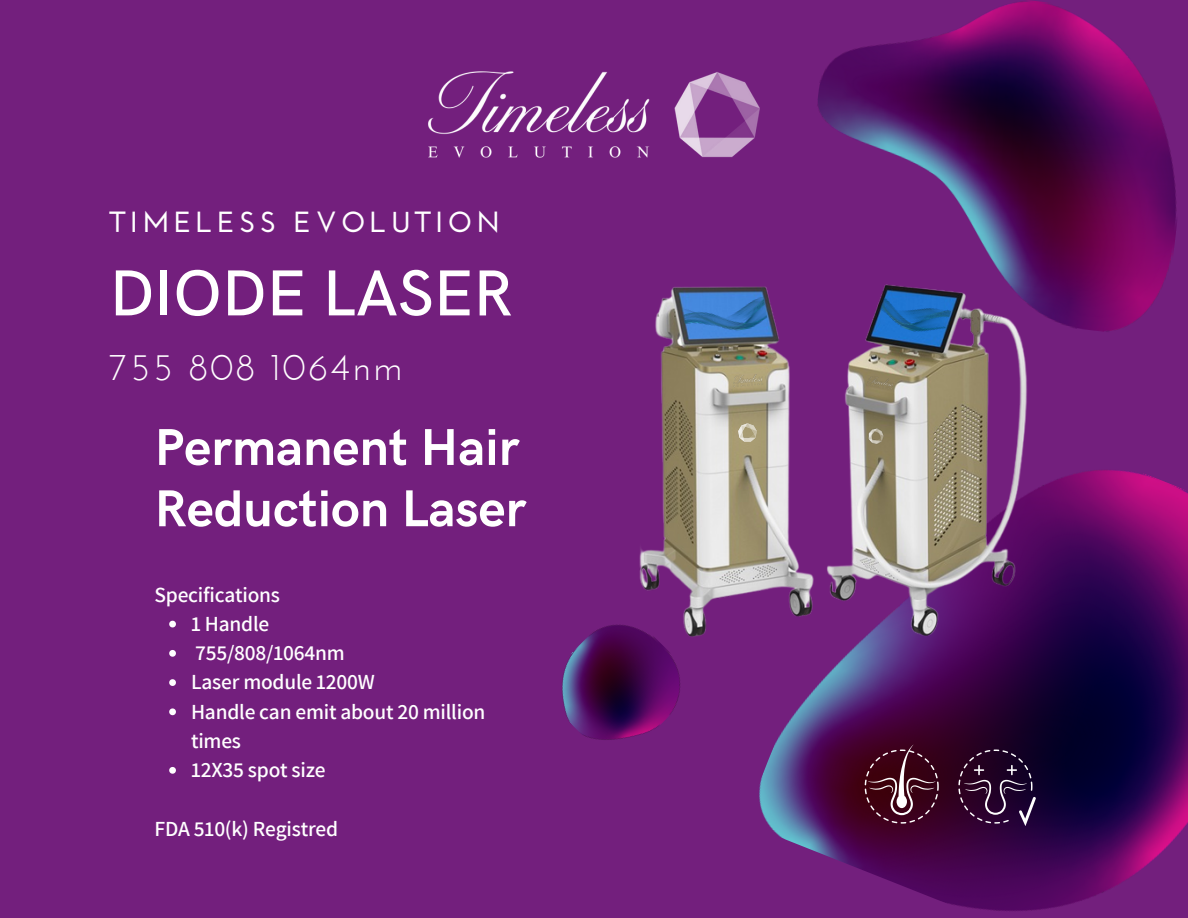
<style>
.page{position:relative;width:1188px;height:918px;background:#731f7d}
.page>*{position:absolute;margin:0;border:0;box-sizing:border-box;transform-origin:0 0}
.t1{font:500 65.1px "HK Grotesk";color:#fff}
.t2{font:700 51.9px/61.2px "HK Grotesk";color:#fff}
.t3{font:38.4px "Josefin Sans";letter-spacing:.05em;color:#fff}
.t4{font:700 29.1px "Josefin Sans";letter-spacing:.15em;color:#fff}
.t5{font:600 21.45px/29.2px "Assistant";letter-spacing:-.01em;color:#fff}
</style>
<div class="page">
<img style="left:759px;top:470px;width:429px;height:441px">
<img style="left:562px;top:624px;width:118px;height:116px">
<img style="left:817px;top:0;width:360px;height:332px">
<img style="left:637px;top:275px;width:393px;height:368px">
<svg style="left:169px;top:621px;width:7px;height:6px"></svg>
<svg style="left:169px;top:650px;width:7px;height:7px"></svg>
<svg style="left:169px;top:679px;width:7px;height:7px"></svg>
<svg style="left:169px;top:708px;width:7px;height:7px"></svg>
<svg style="left:169px;top:767px;width:7px;height:7px"></svg>
<img style="left:735px;top:419px;width:27px;height:28px">
<img style="left:730px;top:371px;width:36px;height:19px">
<img style="left:865px;top:374px;width:31px;height:19px">
<img style="left:865px;top:423px;width:25px;height:27px">
<img style="left:682px;top:294px;width:86px;height:45px">
<img style="left:877px;top:289px;width:74px;height:52px">
<svg style="left:865px;top:745px;width:74px;height:79px;background:#542033"></svg>
<svg style="left:958px;top:750px;width:78px;height:76px;background:#37193c"></svg>
<img style="left:428px;top:71px;width:332px;height:87px">
<h4 class="t4" style="left:110px;top:210px;width:392px">TIMELESS EVOLUTION</h4>
<h2 class="t1" style="left:110px;top:257px;width:405px">DIODE LASER</h2>
<h3 class="t3" style="left:110px;top:351px;width:295px">755 808 1064nm</h3>
<h1 class="t2" style="left:155px;top:419px;width:373px">Permanent Hair<br>Reduction Laser</h1>
<p class="t5" style="left:155px;top:579px;width:127px">Specifications</p>
<p class="t5" style="left:191px;top:608px;width:80px">1 Handle</p>
<p class="t5" style="left:195px;top:638px;width:151px">755/808/1064nm</p>
<p class="t5" style="left:191px;top:667px;width:185px">Laser module 1200W</p>
<p class="t5" style="left:191px;top:696px;width:296px">Handle can emit about 20 million times</p>
<p class="t5" style="left:191px;top:755px;width:136px">12X35 spot size</p>
<p class="t5" style="left:155px;top:813px;width:185px">FDA 510(k) Registred</p>
</div>
